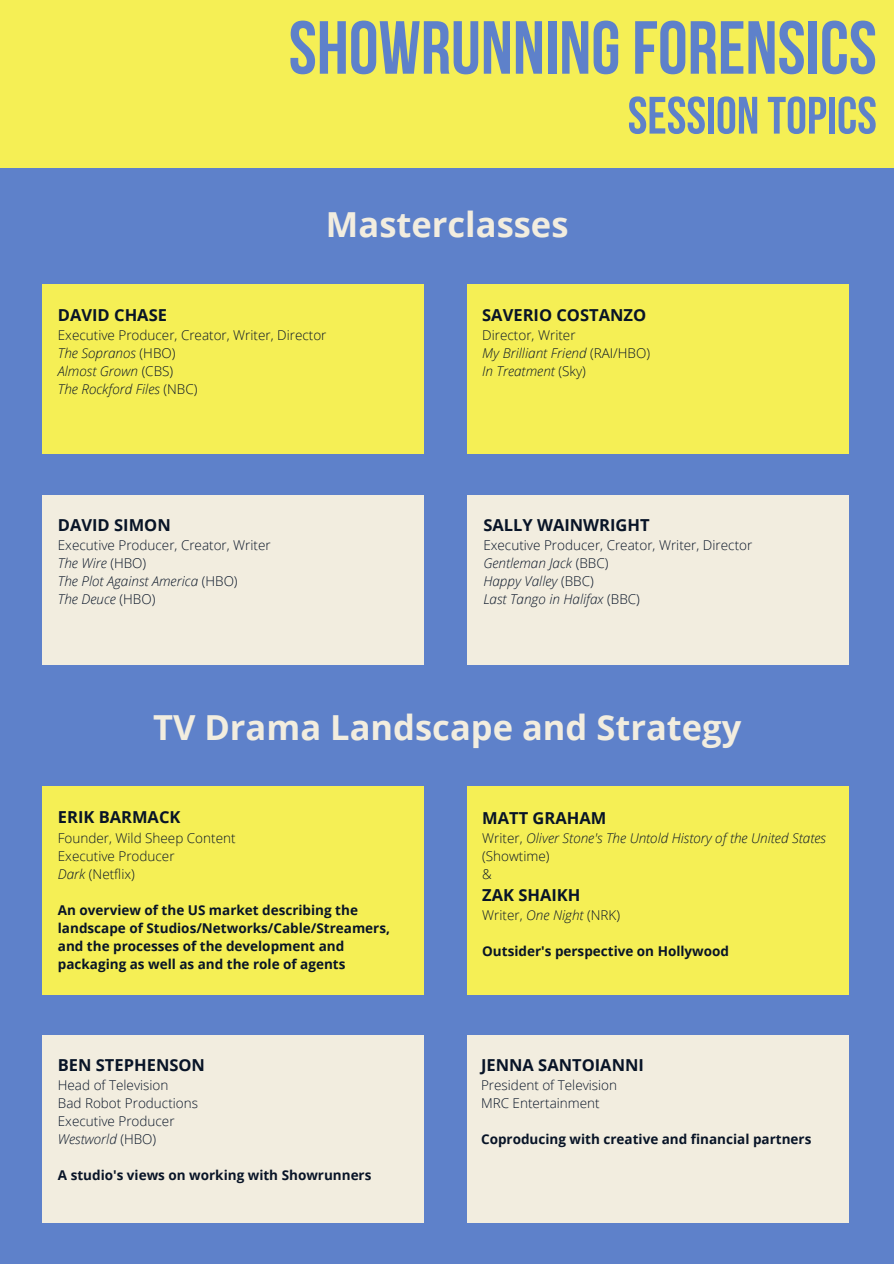
<style>
.page{position:relative;width:894px;height:1264px;background:#fff}
.page>*{position:absolute;margin:0;border:0;box-sizing:border-box;transform-origin:0 0}
.t1{font:700 75px "Bebas Neue";color:#5e81ca}
.t2{font:700 52.5px "Bebas Neue";color:#5e81ca}
.t3{font:700 34.5px "Open Sans";color:#f2eddf}
.t4{font:700 16.5px "Open Sans";color:#081427}
.t5{font:300 13.5px "Open Sans";color:#081427}
.t6{font:italic 300 13.5px/18px "Open Sans";color:#081427}
.t7{font:700 13.5px/18px "Open Sans";color:#081427}
.s1{font-style:normal}
.s2{font-style:italic}
</style>
<div class="page">
<div style="left:0;top:0;width:893px;height:1263px;background:#5e81ca"></div>
<div style="left:42px;top:284px;width:382px;height:170px;background:#f5ef55"></div>
<div style="left:0;top:0;width:893px;height:167px;background:#f5ef55"></div>
<div style="left:466px;top:284px;width:382px;height:170px;background:#f5ef55"></div>
<div style="left:42px;top:495px;width:382px;height:170px;background:#f2eddf"></div>
<div style="left:466px;top:495px;width:382px;height:170px;background:#f2eddf"></div>
<div style="left:42px;top:786px;width:382px;height:209px;background:#f5ef55"></div>
<div style="left:466px;top:786px;width:382px;height:209px;background:#f5ef55"></div>
<div style="left:42px;top:1035px;width:382px;height:188px;background:#f2eddf"></div>
<div style="left:466px;top:1035px;width:382px;height:188px;background:#f2eddf"></div>
<p class="t1" style="left:288px;top:17px;width:589px">SHOWRUNNingFORENSICS</p>
<h1 class="t2" style="left:627px;top:94px;width:250px">SESSION TOPICS</h1>
<p class="t3" style="left:326px;top:200px;width:244px">Masterclasses</p>
<h2 class="t4" style="left:58px;top:303px;width:111px">DAVID CHASE</h2>
<h3 class="t5" style="left:58px;top:325px;width:270px">Executive Producer, Creator, Writer, Director</h3>
<p class="t6" style="left:58px;top:344px;width:119px">The Sopranos <span class="s1">(HBO)</span></p>
<p class="t6" style="left:58px;top:362px;width:117px">Almost Grown <span class="s1">(CBS)</span></p>
<p class="t6" style="left:58px;top:380px;width:141px">The Rockford Files <span class="s1">(NBC)</span></p>
<p class="t4" style="left:58px;top:513px;width:114px">DAVID SIMON</p>
<p class="t5" style="left:58px;top:535px;width:214px">Executive Producer, Creator, Writer</p>
<p class="t6" style="left:58px;top:553px;width:90px">The Wire <span class="s1">(HBO)</span></p>
<p class="t6" style="left:58px;top:571px;width:181px">The Plot Against America <span class="s1">(HBO)</span></p>
<p class="t6" style="left:58px;top:589px;width:99px">The Deuce <span class="s1">(HBO)</span></p>
<p class="t4" style="left:482px;top:303px;width:165px">SAVERIO COSTANZO</p>
<p class="t5" style="left:482px;top:325px;width:95px">Director, Writer</p>
<p class="t6" style="left:482px;top:344px;width:169px">My Brilliant Friend <span class="s1">(RAI/HBO)</span></p>
<p class="t6" style="left:482px;top:362px;width:105px">In Treatment <span class="s1">(Sky)</span></p>
<p class="t4" style="left:483px;top:513px;width:168px">SALLY WAINWRIGHT</p>
<p class="t5" style="left:483px;top:535px;width:270px">Executive Producer, Creator, Writer, Director</p>
<p class="t6" style="left:483px;top:553px;width:126px">Gentleman Jack <span class="s1">(BBC)</span></p>
<p class="t6" style="left:483px;top:571px;width:112px">Happy Valley <span class="s1">(BBC)</span></p>
<p class="t6" style="left:483px;top:589px;width:158px">Last Tango in Halifax <span class="s1">(BBC)</span></p>
<p class="t3" style="left:153px;top:702px;width:589px">TV Drama Landscape and Strategy</p>
<h3 class="t4" style="left:58px;top:805px;width:124px">ERIK BARMACK</h3>
<p class="t5" style="left:58px;top:828px;width:179px">Founder, Wild Sheep Content</p>
<p class="t5" style="left:58px;top:846px;width:118px">Executive Producer</p>
<p class="t5" style="left:58px;top:864px;width:78px"><span class="s2">Dark</span> (Netflix)</p>
<p class="t7" style="left:58px;top:900px;width:333px">An overview of the US market describing the landscape of Studios/Networks/Cable/Streamers, and the processes of the development and packaging as well as and the role of agents</p>
<h4 class="t4" style="left:58px;top:1053px;width:149px">BEN STEPHENSON</h4>
<p class="t5" style="left:58px;top:1075px;width:112px">Head of Television</p>
<p class="t5" style="left:58px;top:1093px;width:142px">Bad Robot Productions</p>
<p class="t5" style="left:58px;top:1111px;width:118px">Executive Producer</p>
<p class="t6" style="left:58px;top:1129px;width:100px">Westworld <span class="s1">(HBO)</span></p>
<p class="t7" style="left:58px;top:1165px;width:315px">A studio's views on working with Showrunners</p>
<h4 class="t4" style="left:482px;top:806px;width:126px">MATT GRAHAM</h4>
<p class="t6" style="left:482px;top:829px;width:345px"><span class="s1">Writer,</span> Oliver Stone's The Untold History of the United States <span class="s1">(Showtime)</span></p>
<p class="t5" style="left:482px;top:865px;width:11px">&amp;</p>
<p class="t4" style="left:482px;top:883px;width:100px">ZAK SHAIKH</p>
<p class="t5" style="left:482px;top:905px;width:139px">Writer, <span class="s2">One Night</span> (NRK)</p>
<p class="t7" style="left:482px;top:941px;width:248px">Outsider's perspective on Hollywood</p>
<h4 class="t4" style="left:481px;top:1053px;width:164px">JENNA SANTOIANNI</h4>
<p class="t5" style="left:481px;top:1075px;width:137px">President of Television</p>
<p class="t5" style="left:481px;top:1093px;width:120px">MRC Entertainment</p>
<p class="t7" style="left:481px;top:1129px;width:332px">Coproducing with creative and financial partners</p>
</div>
